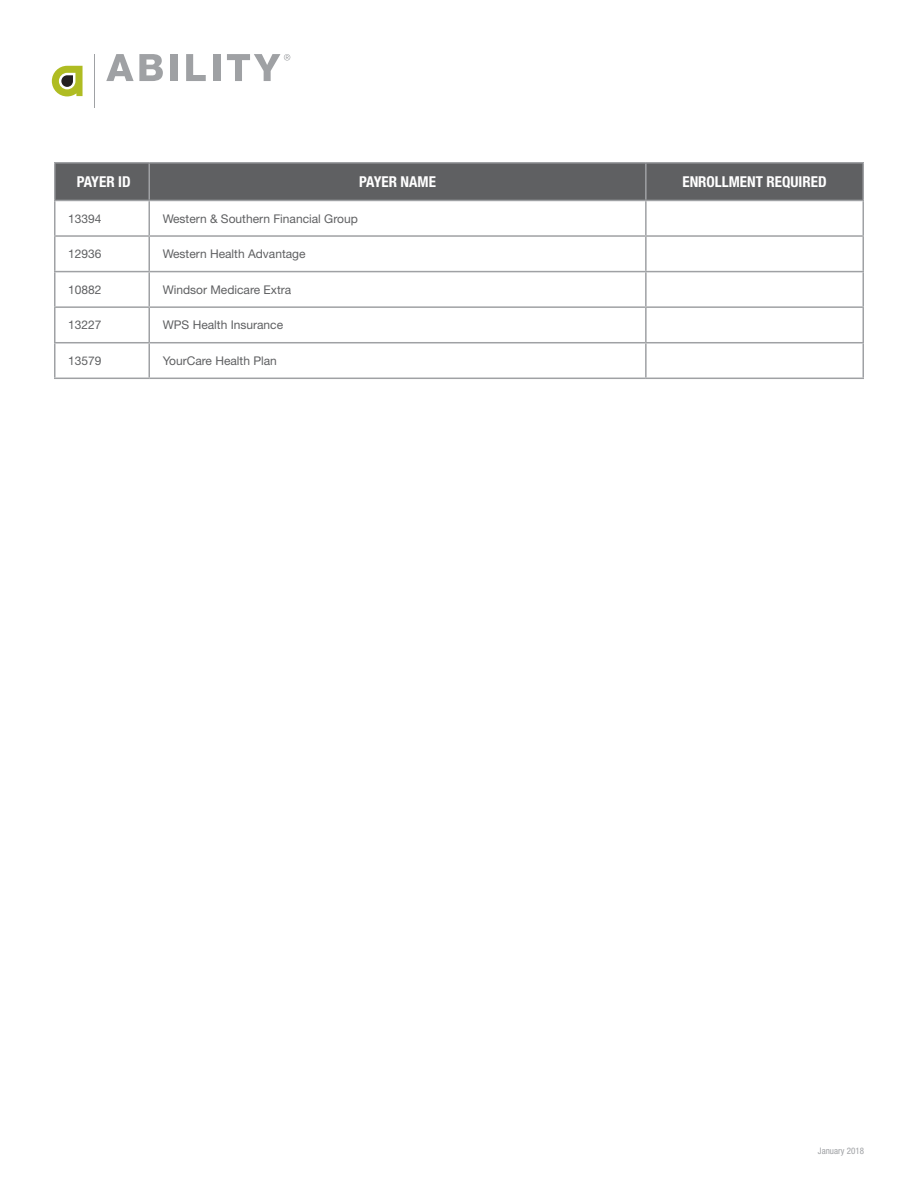
<style>
.page{position:relative;width:918px;height:1188px;background:#fff}
.page>*{position:absolute;margin:0;border:0;box-sizing:border-box;transform-origin:0 0}
.t1{font:700 condensed 15px "Helvetica Neue LT Std";color:#fff}
.t2{font:12px "Helvetica Neue LT Std";color:#5f6062}
.t3{font:condensed 9px "Helvetica Neue LT Std";color:#9fa1a4}
</style>
<div class="page">
<svg style="left:52px;top:66px;width:31px;height:30px"></svg>
<hr style="left:94px;top:54px;width:1px;height:54px;background:#9fa1a4">
<svg style="left:106px;top:54px;width:57px;height:27px"></svg>
<div style="left:170px;top:54px;width:7px;height:27px;background:#9fa1a4"></div>
<svg style="left:186px;top:54px;width:20px;height:27px"></svg>
<div style="left:213px;top:54px;width:7px;height:27px;background:#9fa1a4"></div>
<svg style="left:227px;top:54px;width:63px;height:27px"></svg>
<div style="left:56px;top:164px;width:806px;height:36px;background:#5f6062"></div>
<hr style="left:54px;top:162px;width:95px;height:2px;background:#9fa1a4">
<hr style="left:54px;top:163px;width:2px;height:37px;background:#9fa1a4">
<hr style="left:149px;top:162px;width:497px;height:2px;background:#9fa1a4">
<hr style="left:148px;top:163px;width:2px;height:37px;background:#9fa1a4">
<hr style="left:646px;top:162px;width:218px;height:2px;background:#9fa1a4">
<hr style="left:645px;top:163px;width:2px;height:37px;background:#9fa1a4">
<hr style="left:862px;top:163px;width:2px;height:37px;background:#9fa1a4">
<hr style="left:54px;top:200px;width:95px;height:1px;background:#9fa1a4">
<hr style="left:149px;top:200px;width:497px;height:1px;background:#9fa1a4">
<hr style="left:646px;top:200px;width:218px;height:1px;background:#9fa1a4">
<hr style="left:54px;top:201px;width:2px;height:34px;background:#9fa1a4">
<hr style="left:148px;top:201px;width:2px;height:34px;background:#9fa1a4">
<hr style="left:645px;top:201px;width:2px;height:34px;background:#9fa1a4">
<hr style="left:862px;top:201px;width:2px;height:34px;background:#9fa1a4">
<hr style="left:54px;top:235px;width:95px;height:2px;background:#9fa1a4">
<hr style="left:54px;top:237px;width:2px;height:34px;background:#9fa1a4">
<hr style="left:149px;top:235px;width:497px;height:2px;background:#9fa1a4">
<hr style="left:148px;top:237px;width:2px;height:34px;background:#9fa1a4">
<hr style="left:646px;top:235px;width:218px;height:2px;background:#9fa1a4">
<hr style="left:645px;top:237px;width:2px;height:34px;background:#9fa1a4">
<hr style="left:862px;top:237px;width:2px;height:34px;background:#9fa1a4">
<hr style="left:54px;top:271px;width:95px;height:1px;background:#9fa1a4">
<hr style="left:54px;top:272px;width:2px;height:34px;background:#9fa1a4">
<hr style="left:149px;top:271px;width:497px;height:1px;background:#9fa1a4">
<hr style="left:148px;top:272px;width:2px;height:34px;background:#9fa1a4">
<hr style="left:646px;top:271px;width:218px;height:1px;background:#9fa1a4">
<hr style="left:645px;top:272px;width:2px;height:34px;background:#9fa1a4">
<hr style="left:862px;top:272px;width:2px;height:34px;background:#9fa1a4">
<hr style="left:54px;top:306px;width:95px;height:2px;background:#9fa1a4">
<hr style="left:54px;top:308px;width:2px;height:34px;background:#9fa1a4">
<hr style="left:149px;top:306px;width:497px;height:2px;background:#9fa1a4">
<hr style="left:148px;top:308px;width:2px;height:34px;background:#9fa1a4">
<hr style="left:646px;top:306px;width:218px;height:2px;background:#9fa1a4">
<hr style="left:645px;top:308px;width:2px;height:34px;background:#9fa1a4">
<hr style="left:862px;top:308px;width:2px;height:34px;background:#9fa1a4">
<hr style="left:54px;top:342px;width:95px;height:1px;background:#9fa1a4">
<hr style="left:54px;top:343px;width:2px;height:35px;background:#9fa1a4">
<hr style="left:149px;top:342px;width:497px;height:1px;background:#9fa1a4">
<hr style="left:148px;top:343px;width:2px;height:35px;background:#9fa1a4">
<hr style="left:646px;top:342px;width:218px;height:1px;background:#9fa1a4">
<hr style="left:645px;top:343px;width:2px;height:35px;background:#9fa1a4">
<hr style="left:862px;top:343px;width:2px;height:35px;background:#9fa1a4">
<hr style="left:54px;top:378px;width:95px;height:1px;background:#9fa1a4">
<hr style="left:149px;top:378px;width:497px;height:1px;background:#9fa1a4">
<hr style="left:646px;top:378px;width:218px;height:1px;background:#9fa1a4">
<p class="t1" style="left:77px;top:173px;width:55px">PAYER ID</p>
<p class="t1" style="left:359px;top:173px;width:78px">PAYER NAME</p>
<p class="t1" style="left:682px;top:173px;width:146px">ENROLLMENT REQUIRED</p>
<p class="t2" style="left:68px;top:211px;width:35px">13394</p>
<p class="t2" style="left:163px;top:211px;width:197px">Western &amp; Southern Financial Group</p>
<p class="t2" style="left:68px;top:247px;width:35px">12936</p>
<p class="t2" style="left:163px;top:247px;width:144px">Western Health Advantage</p>
<p class="t2" style="left:68px;top:282px;width:35px">10882</p>
<p class="t2" style="left:163px;top:282px;width:130px">Windsor Medicare Extra</p>
<p class="t2" style="left:68px;top:318px;width:35px">13227</p>
<p class="t2" style="left:163px;top:318px;width:122px">WPS Health Insurance</p>
<p class="t2" style="left:68px;top:353px;width:35px">13579</p>
<p class="t2" style="left:163px;top:353px;width:116px">YourCare Health Plan</p>
<p class="t3" style="left:818px;top:1146px;width:48px">January 2018</p>
</div>
